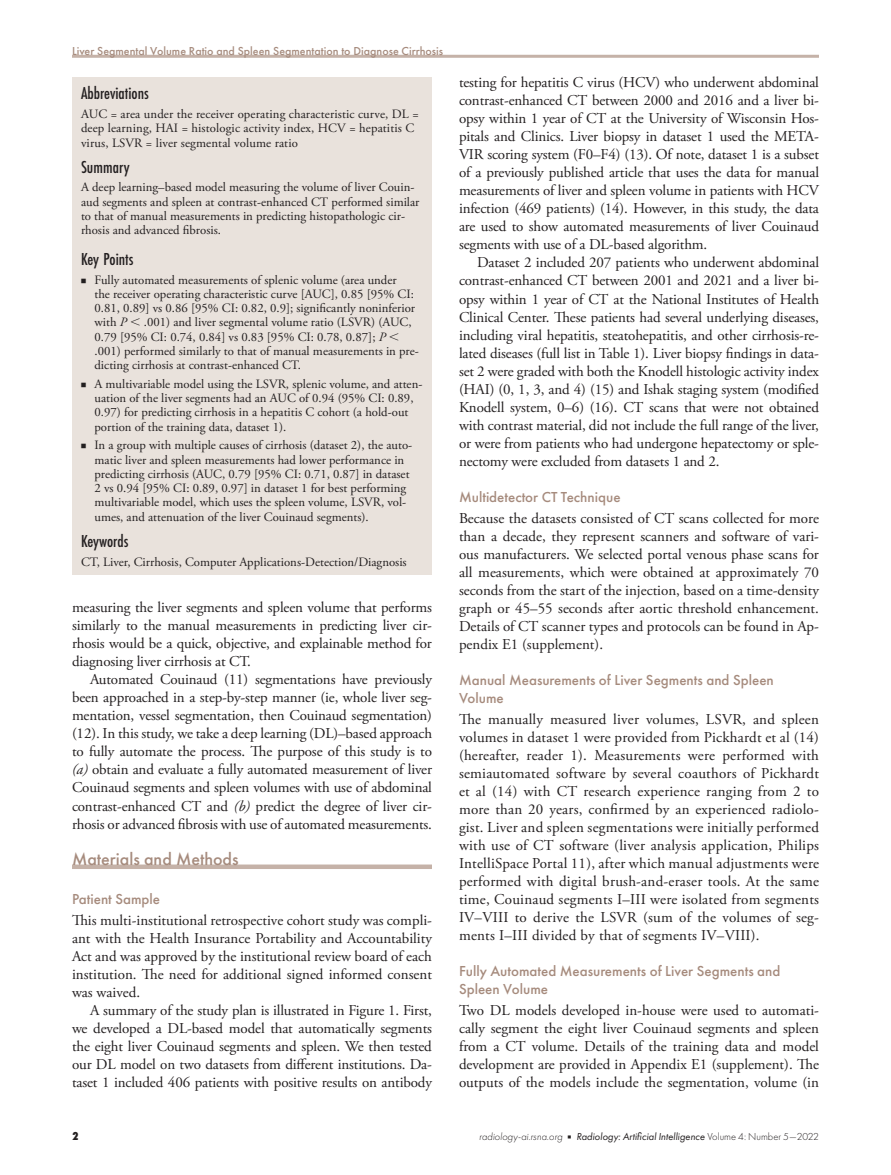
<style>
.page{position:relative;width:891px;height:1175px;background:#fff}
.page>*{position:absolute;margin:0;border:0;box-sizing:border-box;transform-origin:0 0}
.t1{font:500 18px "Futura PT Cond";color:#231f20}
.t2{font:500 18px "Futura PT";color:#a68b7d}
.t3{font:15px/18px "Adobe Garamond Pro";letter-spacing:-.01em;color:#231f20;text-align:justify}
.t4{font:500 15px/18px "Futura PT";color:#a68b7d}
.t5{font:12.75px/14.2px "Adobe Garamond Pro";color:#231f20}
.t6{font:500 12px "Futura PT";color:#a68b7d}
.t7{font:800 12px "Futura PT Cond";color:#231f20}
.t8{font:italic 10.5px "Futura PT";color:#231f20}
.s1{font-family:"Universal Newswith Comm Pi";font-size:9px}
.s2{font-style:italic}
.s3{font-family:"Universal Greekwith Math Pi"}
.s4{font-weight:300}
.s5{font-family:"Universal Newswith Comm Pi";font-style:normal;font-size:6px}
.s6{font-weight:300;font-style:normal}
</style>
<div class="page">
<hr style="left:72px;top:55px;width:747px;height:3px;background:#c5b2a8">
<div style="left:72px;top:864px;width:360px;height:5px;background:#c5b2a8"></div>
<div style="left:72px;top:76px;width:360px;height:498px;background:#e9e2dc"></div>
<p class="t6" style="left:72px;top:43px;width:373px">Liver Segmental Volume Ratio and Spleen Segmentation to Diagnose Cirrhosis</p>
<p class="t1" style="left:81px;top:83px;width:69px">Abbreviations</p>
<p class="t5" style="left:81px;top:107px;width:339px">AUC = area under the receiver operating characteristic curve, DL = deep learning, HAI = histologic activity index, HCV = hepatitis C virus, LSVR = liver segmental volume ratio</p>
<p class="t1" style="left:81px;top:156px;width:50px">Summary</p>
<p class="t5" style="left:81px;top:181px;width:340px">A deep learning–based model measuring the volume of liver Couin&shy;aud segments and spleen at contrast-enhanced CT performed similar to that of manual measurements in predicting histopathologic cir&shy;rhosis and advanced fibrosis.</p>
<p class="t1" style="left:81px;top:248px;width:54px">Key Points</p>
<p class="t5" style="left:94px;top:273px;width:326px;text-indent:-14px"><span class="s1">n</span> Fully automated measurements of splenic volume (area under<br>the receiver operating characteristic curve [AUC], 0.85 [95% CI:<br>0.81, 0.89] vs 0.86 [95% CI: 0.82, 0.9]; significantly noninferior with <span class="s2">P</span> <span class="s3">,</span> .001) and liver segmental volume ratio (LSVR) (AUC, 0.79 [95% CI: 0.74, 0.84] vs 0.83 [95% CI: 0.78, 0.87]; <span class="s2">P</span> <span class="s3">, </span>.001) performed similarly to that of manual measurements in pre&shy;dicting cirrhosis at contrast-enhanced CT.</p>
<p class="t5" style="left:94px;top:377px;width:329px;text-indent:-14px"><span class="s1">n</span> A multivariable model using the LSVR, splenic volume, and atten&shy;uation of the liver segments had an AUC of 0.94 (95% CI: 0.89, 0.97) for predicting cirrhosis in a hepatitis C cohort (a hold-out portion of the training data, dataset 1).</p>
<p class="t5" style="left:94px;top:438px;width:319px;text-indent:-14px"><span class="s1">n</span> In a group with multiple causes of cirrhosis (dataset 2), the auto&shy;matic liver and spleen measurements had lower performance in predicting cirrhosis (AUC, 0.79 [95% CI: 0.71, 0.87] in dataset 2 vs 0.94 [95% CI: 0.89, 0.97] in dataset 1 for best performing multivariable model, which uses the spleen volume, LSVR, vol&shy;umes, and attenuation of the liver Couinaud segments).</p>
<p class="t1" style="left:81px;top:530px;width:49px">Keywords</p>
<p class="t5" style="left:81px;top:555px;width:327px">CT, Liver, Cirrhosis, Computer Applications-Detection/Diagnosis</p>
<p class="t3" style="left:72px;top:599px;width:362px">measuring the liver segments and spleen volume that performs similarly to the manual measurements in predicting liver cir&shy;rhosis would be a quick, objective, and explainable method for diagnosing liver cirrhosis at CT.</p>
<p class="t3" style="left:72px;top:671px;width:362px;text-indent:18px">Automated Couinaud (11) segmentations have previously been approached in a step-by-step manner (ie, whole liver seg&shy;mentation, vessel segmentation, then Couinaud segmentation) (12). In this study, we take a deep learning (DL)–based approach to fully automate the process. The purpose of this study is to <span class="s2">(a)</span> obtain and evaluate a fully automated measurement of liver Couinaud segments and spleen volumes with use of abdominal contrast-enhanced CT and <span class="s2">(b)</span> predict the degree of liver cir&shy;rhosis or advanced fibrosis with use of automated measurements.</p>
<p class="t2" style="left:72px;top:847px;width:168px">Materials and Methods</p>
<p class="t4" style="left:72px;top:889px;width:90px">Patient Sample</p>
<p class="t3" style="left:72px;top:911px;width:362px">This multi-institutional retrospective cohort study was compli&shy;ant with the Health Insurance Portability and Accountability Act and was approved by the institutional review board of each institution. The need for additional signed informed consent was waived.</p>
<p class="t3" style="left:72px;top:1001px;width:362px;text-indent:18px">A summary of the study plan is illustrated in Figure 1. First, we developed a DL-based model that automatically segments the eight liver Couinaud segments and spleen. We then tested our DL model on two datasets from different institutions. Da&shy;taset 1 included 406 patients with positive results on antibody</p>
<p class="t3" style="left:459px;top:74px;width:362px">testing for hepatitis C virus (HCV) who underwent abdominal contrast-enhanced CT between 2000 and 2016 and a liver bi&shy;opsy within 1 year of CT at the University of Wisconsin Hos&shy;pitals and Clinics. Liver biopsy in dataset 1 used the META-VIR scoring system (F0–F4) (13). Of note, dataset 1 is a subset of a previously published article that uses the data for manual measurements of liver and spleen volume in patients with HCV infection (469 patients) (14). However, in this study, the data are used to show automated measurements of liver Couinaud segments with use of a DL-based algorithm.</p>
<p class="t3" style="left:459px;top:254px;width:362px;text-indent:18px">Dataset 2 included 207 patients who underwent abdominal contrast-enhanced CT between 2001 and 2021 and a liver bi&shy;opsy within 1 year of CT at the National Institutes of Health Clinical Center. These patients had several underlying diseases, including viral hepatitis, steatohepatitis, and other cirrhosis-re&shy;lated diseases (full list in Table 1). Liver biopsy findings in data&shy;set 2 were graded with both the Knodell histologic activity index (HAI) (0, 1, 3, and 4) (15) and Ishak staging system (modified Knodell system, 0–6) (16). CT scans that were not obtained with contrast material, did not include the full range of the liver, or were from patients who had undergone hepatectomy or sple&shy;nectomy were excluded from datasets 1 and 2.</p>
<p class="t4" style="left:459px;top:487px;width:163px">Multidetector CT Technique</p>
<p class="t3" style="left:459px;top:509px;width:362px">Because the datasets consisted of CT scans collected for more than a decade, they represent scanners and software of vari&shy;ous manufacturers. We selected portal venous phase scans for all measurements, which were obtained at approximately 70 seconds from the start of the injection, based on a time-density graph or 45–55 seconds after aortic threshold enhancement.<br>Details of CT scanner types and protocols can be found in Ap&shy;pendix E1 (supplement).</p>
<p class="t4" style="left:459px;top:670px;width:316px">Manual Measurements of Liver Segments and Spleen<br>Volume</p>
<p class="t3" style="left:459px;top:710px;width:362px">The manually measured liver volumes, LSVR, and spleen volumes in dataset 1 were provided from Pickhardt et al (14) (hereafter, reader 1). Measurements were performed with semiautomated software by several coauthors of Pickhardt et al (14) with CT research experience ranging from 2 to more than 20 years, confirmed by an experienced radiolo&shy;gist. Liver and spleen segmentations were initially performed with use of CT software (liver analysis application, Philips IntelliSpace Portal 11), after which manual adjustments were performed with digital brush-and-eraser tools. At the same time, Couinaud segments I–III were isolated from segments IV–VIII to derive the LSVR (sum of the volumes of seg&shy;ments I–III divided by that of segments IV–VIII).</p>
<p class="t4" style="left:459px;top:961px;width:323px">Fully Automated Measurements of Liver Segments and<br>Spleen Volume</p>
<p class="t3" style="left:459px;top:1001px;width:362px">Two DL models developed in-house were used to automati&shy;cally segment the eight liver Couinaud segments and spleen from a CT volume. Details of the training data and model development are provided in Appendix E1 (supplement). The outputs of the models include the segmentation, volume (in</p>
<p class="t7" style="left:72px;top:1128px;width:8px">2</p>
<p class="t8" style="left:479px;top:1130px;width:341px"><span class="s4">radiology-ai.rsna.org</span> <span class="s5">n</span> Radiology: Artificial Intelligence <span class="s6">Volume 4: Number 5—2022</span></p>
</div>
